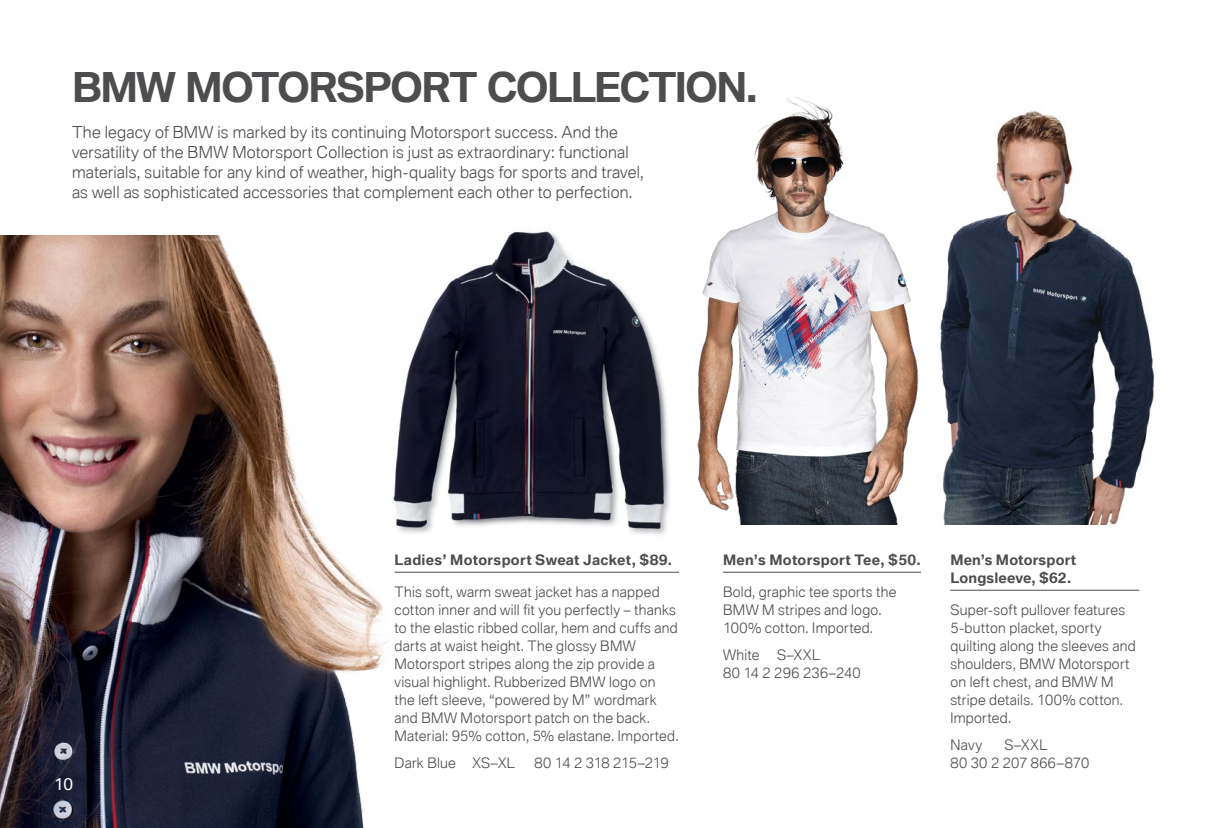
<style>
.page{position:relative;width:1224px;height:828px;background:#fff}
.page>*{position:absolute;margin:0;border:0;box-sizing:border-box;transform-origin:0 0}
.t1{font:700 40px "BMW Type Global Pro";letter-spacing:-.045em;color:#4d4d4f}
.t2{font:300 16px/20px "BMW Type Global Pro";letter-spacing:.015em;color:#4d4d4f}
.Main_Text{font:16px "BMW Type Global Pro";color:#fff}
.t3{font:300 14px/18px "BMW Type Global Pro";letter-spacing:.02em;color:#4d4d4f}
.t4{font:700 14px/18px "BMW Type Global Pro";letter-spacing:.02em;color:#4d4d4f}
.t5{font:300 14px "BMW Type Global Pro";letter-spacing:-.02em;color:#4d4d4f}
</style>
<div class="page">
<img style="left:697px;top:97px;width:222px;height:428px">
<img style="left:940px;top:111px;width:214px;height:414px">
<hr style="left:950px;top:590px;width:189px;height:1px;background:#4d4d4f">
<hr style="left:723px;top:572px;width:198px;height:1px;background:#4d4d4f">
<img style="left:395px;top:231px;width:275px;height:304px">
<hr style="left:395px;top:572px;width:284px;height:1px;background:#4d4d4f">
<img style="left:0;top:235px;width:395px;height:593px">
<p class="t1" style="left:72px;top:65px;width:687px">BMW MOTORSPORT COLLECTION.</p>
<p class="t2" style="left:72px;top:123px;width:573px">The legacy of BMW is marked by its continuing Motorsport success. And the versatility of the BMW Motorsport Collection is just as extraordinary: functional materials, suitable for any kind of weather, high-quality bags for sports and travel, as well as sophisticated accessories that complement each other to perfection.</p>
<p class="Main_Text" style="left:54px;top:772px;width:21px">10</p>
<p class="t4" style="left:395px;top:551px;width:279px">Ladies’ Motorsport Sweat Jacket, $89.</p>
<p class="t3" style="left:395px;top:584px;width:286px">This soft, warm sweat jacket has a napped cotton inner and will fit you perfectly – thanks to the elastic ribbed collar, hem and cuffs and darts at waist height. The glossy BMW Motorsport stripes along the zip provide a visual highlight. Rubberized BMW logo on the left sleeve, “powered by M” wordmark and BMW Motorsport patch on the back.<br>Material: 95% cotton, 5% elastane. Imported.</p>
<p class="t3" style="left:395px;top:755px;width:122px">Dark Blue XS–XL</p>
<p class="t5" style="left:535px;top:753px;width:136px">80 14 2 318 215–219</p>
<p class="t4" style="left:723px;top:551px;width:199px">Men’s Motorsport Tee, $50.</p>
<p class="t3" style="left:723px;top:584px;width:175px">Bold, graphic tee sports the<br>BMW M stripes and logo.<br>100% cotton. Imported.</p>
<p class="t3" style="left:723px;top:647px;width:139px">White S–XXL<br>80 14 2 296 236–240</p>
<p class="t4" style="left:950px;top:551px;width:127px">Men’s Motorsport<br>Longsleeve, $62.</p>
<p class="t3" style="left:950px;top:602px;width:187px">Super-soft pullover features<br>5-button placket, sporty quilting along the sleeves and shoulders, BMW Motorsport on left chest, and BMW M stripe details. 100% cotton.<br>Imported.</p>
<p class="t3" style="left:950px;top:737px;width:33px">Navy</p>
<p class="t3" style="left:950px;top:737px;width:140px;text-indent:54px">S–XXL<br>80 30 2 207 866–870</p>
</div>
